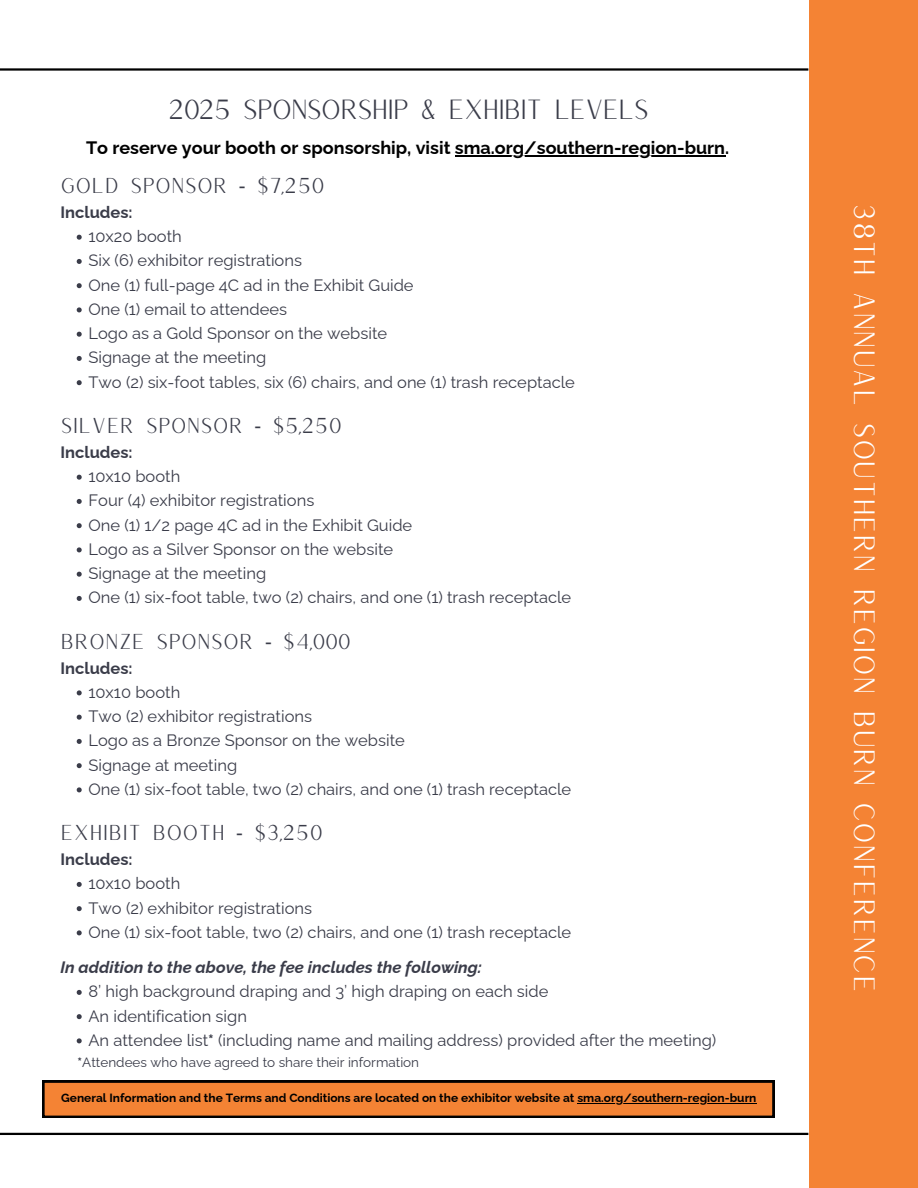
<style>
.page{position:relative;width:918px;height:1188px;background:#fff}
.page>*{position:absolute;margin:0;border:0;box-sizing:border-box;transform-origin:0 0}
.t1{font:28.65px "Versailles";color:#fff}
.t2{font:27px "Versailles";letter-spacing:-.06em;color:#3a3c49}
.t3{font:21px "Versailles";color:#3a3c49}
.t4{font:700 18px "Raleway";color:#000}
.t5{font:16.5px/24.3px "Raleway";color:#3a3c49}
.t6{font:italic 700 16.5px "Raleway";color:#3a3c49}
.t7{font:700 16.5px "Raleway";color:#3a3c49}
.t8{font:13.5px "Raleway";color:#3a3c49}
.t9{font:700 12px "Raleway";color:#000}
.s1{font-family:"Noto Sans"}
.s2{font-weight:700}
</style>
<div class="page">
<hr style="left:0;top:68px;width:808px;height:3px;background:#000">
<hr style="left:0;top:1133px;width:808px;height:2px;background:#000">
<div style="left:809px;top:0;width:109px;height:1188px;background:#f48334"></div>
<hr style="left:455px;top:155px;width:270px;height:2px;background:#000">
<svg style="left:77px;top:235px;width:5px;height:5px"></svg>
<svg style="left:77px;top:259px;width:5px;height:5px"></svg>
<svg style="left:77px;top:283px;width:5px;height:5px"></svg>
<svg style="left:77px;top:307px;width:5px;height:5px"></svg>
<svg style="left:77px;top:332px;width:5px;height:5px"></svg>
<svg style="left:77px;top:356px;width:5px;height:5px"></svg>
<svg style="left:77px;top:380px;width:5px;height:5px"></svg>
<svg style="left:77px;top:475px;width:5px;height:5px"></svg>
<svg style="left:77px;top:499px;width:5px;height:5px"></svg>
<svg style="left:77px;top:523px;width:5px;height:5px"></svg>
<svg style="left:77px;top:547px;width:5px;height:5px"></svg>
<svg style="left:77px;top:572px;width:5px;height:5px"></svg>
<svg style="left:77px;top:596px;width:5px;height:5px"></svg>
<svg style="left:77px;top:690px;width:5px;height:5px"></svg>
<svg style="left:77px;top:715px;width:5px;height:5px"></svg>
<svg style="left:77px;top:739px;width:5px;height:5px"></svg>
<svg style="left:77px;top:763px;width:5px;height:5px"></svg>
<svg style="left:77px;top:787px;width:5px;height:5px"></svg>
<svg style="left:77px;top:882px;width:5px;height:5px"></svg>
<svg style="left:77px;top:906px;width:5px;height:5px"></svg>
<svg style="left:77px;top:930px;width:5px;height:5px"></svg>
<svg style="left:77px;top:990px;width:5px;height:5px"></svg>
<svg style="left:77px;top:1014px;width:5px;height:5px"></svg>
<svg style="left:77px;top:1038px;width:5px;height:5px"></svg>
<svg style="left:42px;top:1081px;width:732px;height:37px;background:#d5722d"></svg>
<hr style="left:577px;top:1103px;width:180px;height:1px;background:#000">
<h2 class="t2" style="left:168px;top:92px;width:483px">2025 SPONSORSHIP &amp; EXHIBIT LEVELS</h2>
<h4 class="t4" style="left:86px;top:138px;width:645px">To reserve your booth or sponsorship, visit sma.org/southern-region-burn.</h4>
<h3 class="t3" style="left:60px;top:172px;width:169px">GOLD SPONSOR</h3>
<p class="t3" style="left:239px;top:172px;width:86px"><span class="s1">‐</span> $7,250</p>
<p class="t5" style="left:88px;top:200px;width:95px;text-indent:-28px"><span class="s2">Includes:<br></span>10x20 booth</p>
<p class="t5" style="left:88px;top:248px;width:215px">Six (6) exhibitor registrations</p>
<p class="t5" style="left:88px;top:273px;width:327px">One (1) full-page 4C ad in the Exhibit Guide</p>
<p class="t5" style="left:88px;top:297px;width:200px">One (1) email to attendees</p>
<p class="t5" style="left:88px;top:321px;width:300px">Logo as a Gold Sponsor on the website</p>
<p class="t5" style="left:88px;top:345px;width:179px">Signage at the meeting</p>
<p class="t5" style="left:88px;top:370px;width:488px">Two (2) six-foot tables, six (6) chairs, and one (1) trash receptacle</p>
<h3 class="t3" style="left:60px;top:412px;width:282px">SILVER SPONSOR <span class="s1">‐</span> $5,250</h3>
<h3 class="t7" style="left:60px;top:442px;width:74px">Includes:</h3>
<p class="t5" style="left:88px;top:464px;width:93px">10x10 booth</p>
<p class="t5" style="left:88px;top:488px;width:227px">Four (4) exhibitor registrations</p>
<p class="t5" style="left:88px;top:513px;width:325px">One (1) 1/2 page 4C ad in the Exhibit Guide</p>
<p class="t5" style="left:88px;top:537px;width:306px">Logo as a Silver Sponsor on the website</p>
<p class="t5" style="left:88px;top:561px;width:179px">Signage at the meeting</p>
<p class="t5" style="left:88px;top:585px;width:484px">One (1) six-foot table, two (2) chairs, and one (1) trash receptacle</p>
<h3 class="t3" style="left:60px;top:628px;width:291px">BRONZE SPONSOR <span class="s1">‐</span> $4,000</h3>
<h3 class="t7" style="left:60px;top:658px;width:74px">Includes:</h3>
<p class="t5" style="left:88px;top:680px;width:93px">10x10 booth</p>
<p class="t5" style="left:88px;top:704px;width:225px">Two (2) exhibitor registrations</p>
<p class="t5" style="left:88px;top:728px;width:318px">Logo as a Bronze Sponsor on the website</p>
<p class="t5" style="left:88px;top:753px;width:150px">Signage at meeting</p>
<p class="t5" style="left:88px;top:777px;width:484px">One (1) six-foot table, two (2) chairs, and one (1) trash receptacle</p>
<h3 class="t3" style="left:60px;top:819px;width:263px">EXHIBIT BOOTH <span class="s1">‐</span> $3,250</h3>
<h3 class="t7" style="left:60px;top:850px;width:74px">Includes:</h3>
<p class="t5" style="left:88px;top:871px;width:93px">10x10 booth</p>
<p class="t5" style="left:88px;top:896px;width:225px">Two (2) exhibitor registrations</p>
<p class="t5" style="left:88px;top:920px;width:484px">One (1) six-foot table, two (2) chairs, and one (1) trash receptacle</p>
<h4 class="t6" style="left:60px;top:958px;width:423px">In addition to the above, the fee includes the following:</h4>
<p class="t5" style="left:88px;top:979px;width:461px">8’ high background draping and 3’ high draping on each side</p>
<p class="t5" style="left:88px;top:1004px;width:160px">An identification sign</p>
<p class="t5" style="left:88px;top:1028px;width:629px">An attendee list<span class="s2">*</span> (including name and mailing address) provided after the meeting)</p>
<h6 class="t8" style="left:78px;top:1054px;width:343px"><span class="s2">*</span>Attendees who have agreed to share their information</h6>
<p class="t9" style="left:61px;top:1091px;width:697px">General Information and the Terms and Conditions are located on the exhibitor website at sma.org/southern-region-burn</p>
<p class="t1" style="left:883px;top:203px;width:791px;rotate:90deg">38TH ANNUAL SOUTHERN REGION BURN CONFERENCE</p>
</div>
